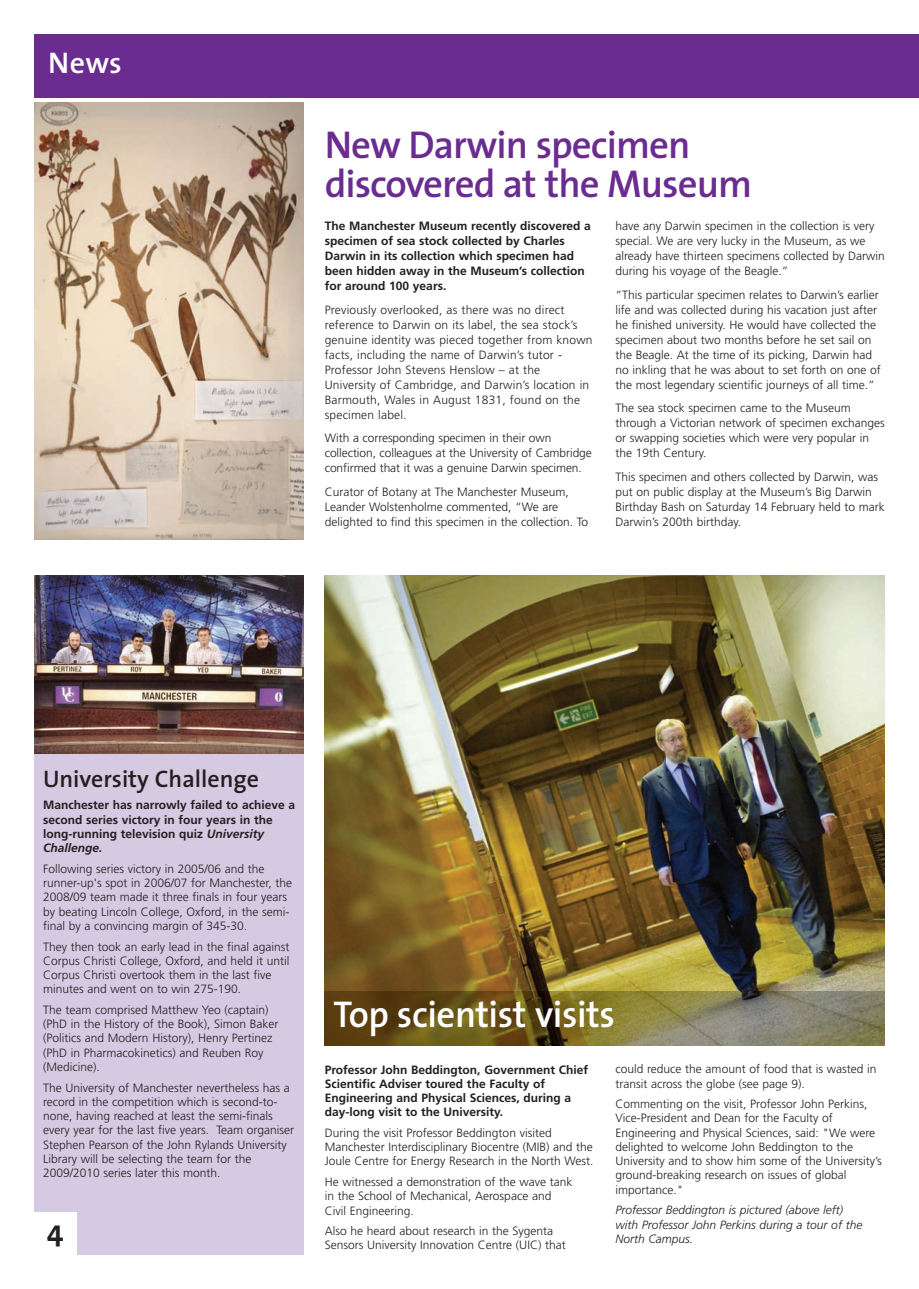
<style>
.page{position:relative;width:919px;height:1289px;background:#fff}
.page>*{position:absolute;margin:0;border:0;box-sizing:border-box;transform-origin:0 0}
.t1{font:600 39px/39px "The Sans";letter-spacing:-.025em;color:#6a2c91}
.t2{font:600 37.5px "The Sans";letter-spacing:-.01em;color:#fff}
.t3{font:600 30px "The Sans";color:#fff}
.t4{font:700 30px "The Sans";color:#231f20}
.t5{font:600 24px "The Sans";color:#231f20}
.t6{font:300 12px/14.2px "Frutiger";color:#231f20}
.t7{font:700 12px/14.2px "Frutiger";color:#231f20}
.t8{font:italic 300 12px/14.2px "Frutiger";color:#231f20}
.s1{font-style:italic}
</style>
<div class="page">
<div style="left:34px;top:578px;width:269px;height:676px;background:#d6c9e2"></div>
<img style="left:34px;top:575px;width:269px;height:178px">
<img style="left:325px;top:575px;width:559px;height:416px">
<img style="left:325px;top:991px;width:559px;height:54px">
<img style="left:35px;top:102px;width:268px;height:437px">
<div style="left:34px;top:34px;width:872px;height:64px;background:#6a2c91"></div>
<div style="left:906px;top:34px;width:12px;height:64px;background:#6a2c91"></div>
<div style="left:34px;top:1212px;width:43px;height:42px;background:#fff"></div>
<h3 class="t3" style="left:48px;top:52px;width:75px">News</h3>
<h1 class="t1" style="left:325px;top:129px;width:429px">New Darwin specimen discovered at the Museum</h1>
<p class="t7" style="left:325px;top:219px;width:267px;line-height:15px">The Manchester Museum recently discovered a specimen of sea stock collected by Charles Darwin in its collection which specimen had been hidden away in the Museum’s collection for around 100 years.</p>
<p class="t6" style="left:325px;top:303px;width:269px;line-height:15px">Previously overlooked, as there was no direct reference to Darwin on its label, the sea stock’s genuine identity was pieced together from known facts, including the name of Darwin’s tutor - Professor John Stevens Henslow – at the University of Cambridge, and Darwin’s location in Barmouth, Wales in August 1831, found on the specimen label.</p>
<p class="t6" style="left:325px;top:431px;width:268px;line-height:15px">With a corresponding specimen in their own collection, colleagues at the University of Cambridge confirmed that it was a genuine Darwin specimen.</p>
<p class="t6" style="left:325px;top:485px;width:265px;line-height:15px">Curator of Botany at The Manchester Museum,<br>Leander Wolstenholme commented, “We are delighted to find this specimen in the collection. To</p>
<p class="t6" style="left:615px;top:219px;width:271px;line-height:15px">have any Darwin specimen in the collection is very special. We are very lucky in the Museum, as we already have thirteen specimens collected by Darwin during his voyage of the Beagle.”</p>
<p class="t6" style="left:615px;top:288px;width:267px;line-height:15px">“This particular specimen relates to Darwin’s earlier life and was collected during his vacation just after he finished university. He would have collected the specimen about two months before he set sail on the Beagle. At the time of its picking, Darwin had no inkling that he was about to set forth on one of the most legendary scientific journeys of all time.”</p>
<p class="t6" style="left:615px;top:401px;width:271px;line-height:15px">The sea stock specimen came to the Museum through a Victorian network of specimen exchanges or swapping societies which were very popular in the 19th Century.</p>
<p class="t6" style="left:615px;top:470px;width:271px;line-height:15px">This specimen and others collected by Darwin, was put on public display at the Museum’s Big Darwin Birthday Bash on Saturday 14 February held to mark Darwin’s 200th birthday.</p>
<h3 class="t5" style="left:43px;top:769px;width:217px">University Challenge</h3>
<p class="t7" style="left:43px;top:799px;width:253px">Manchester has narrowly failed to achieve a second series victory in four years in the long-running television quiz <span class="s1">University Challenge.</span></p>
<p class="t6" style="left:43px;top:862px;width:251px">Following series victory in 2005/06 and the runner-up's spot in 2006/07 for Manchester, the 2008/09 team made it three finals in four years by beating Lincoln College, Oxford, in the semi&shy;final by a convincing margin of 345-30.</p>
<p class="t6" style="left:43px;top:940px;width:248px">They then took an early lead in the final against Corpus Christi College, Oxford, and held it until Corpus Christi overtook them in the last five minutes and went on to win 275-190.</p>
<p class="t6" style="left:43px;top:1003px;width:237px">The team comprised Matthew Yeo (captain) (PhD in the History of the Book), Simon Baker (Politics and Modern History), Henry Pertinez (PhD in Pharmacokinetics) and Reuben Roy (Medicine).</p>
<p class="t6" style="left:43px;top:1081px;width:253px">The University of Manchester nevertheless has a record in the competition which is second-to&shy;none, having reached at least the semi-finals every year for the last five years. Team organiser Stephen Pearson of the John Rylands University Library will be selecting the team for the 2009/2010 series later this month.</p>
<h3 class="t4" style="left:47px;top:1219px;width:18px">4</h3>
<h2 class="t2" style="left:333px;top:999px;width:283px">Top scientist visits</h2>
<p class="t7" style="left:325px;top:1063px;width:265px">Professor John Beddington, Government Chief Scientific Adviser toured the Faculty of Engineering and Physical Sciences, during a day-long visit to the University.</p>
<p class="t6" style="left:325px;top:1126px;width:270px">During the visit Professor Beddington visited<br>Manchester Interdisciplinary Biocentre (MIB) and the<br>Joule Centre for Energy Research in the North West.</p>
<p class="t6" style="left:325px;top:1175px;width:249px">He witnessed a demonstration of the wave tank in the School of Mechanical, Aerospace and<br>Civil Engineering.</p>
<p class="t6" style="left:325px;top:1224px;width:242px">Also he heard about research in the Sygenta<br>Sensors University Innovation Centre (UIC) that</p>
<p class="t6" style="left:615px;top:1062px;width:262px">could reduce the amount of food that is wasted in transit across the globe (see page 9).</p>
<p class="t6" style="left:615px;top:1097px;width:268px">Commenting on the visit, Professor John Perkins, Vice-President and Dean for the Faculty of Engineering and Physical Sciences, said: "We were delighted to welcome John Beddington to the University and to show him some of the University’s ground-breaking research on issues of global importance."</p>
<p class="t8" style="left:615px;top:1203px;width:248px">Professor Beddington is pictured (above left) with Professor John Perkins during a tour of the<br>North Campus.</p>
</div>
